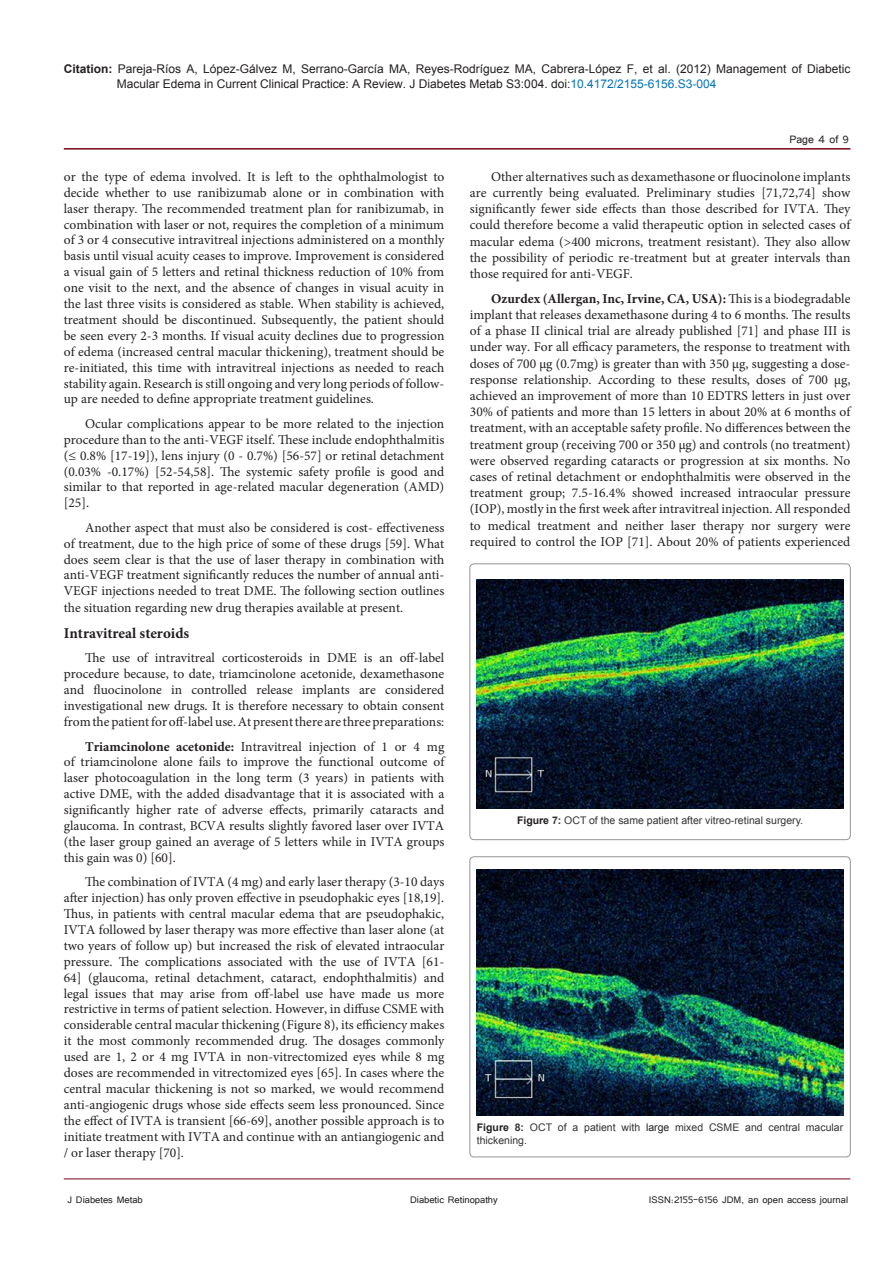
<style>
.page{position:relative;width:893px;height:1263px;background:#fff}
.page>*{position:absolute;margin:0;border:0;box-sizing:border-box;transform-origin:0 0}
.t1{font:700 15px "Minion Pro";color:#231f20}
.t2{font:13.5px/15.9px "Minion Pro";color:#231f20;text-align:justify}
.t3{font:13.5px "Tunga";color:#231f20}
.t4{font:12px/15px "Arial";color:#231f20}
.t5{font:12px "Tunga";color:#231f20}
.t6{font:10.5px/12.6px "Arial";color:#333}
.s1{font-weight:700}
.s2{color:#0072bc}
.s3{font-weight:700;color:#231f20}
.s4{color:#231f20}
</style>
<div class="page">
<hr style="left:64px;top:148px;width:786px;height:2px;background:#7a0219">
<hr style="left:64px;top:1179px;width:786px;height:1px;background:#7a0219">
<div style="left:470px;top:564px;width:380px;height:276px;border:1px solid #939598;border-radius:4px"></div>
<img style="left:477px;top:579px;width:366px;height:229px">
<div style="left:470px;top:857px;width:380px;height:300px;border:1px solid #939598;border-radius:4px"></div>
<img style="left:477px;top:870px;width:366px;height:245px">
<p class="t4" style="left:117px;top:61px;width:735px;text-indent:-53px"><span class="s1">Citation:</span> Pareja-Ríos A, López-Gálvez M, Serrano-García MA, Reyes-Rodríguez MA, Cabrera-López F, et al. (2012) Management of Diabetic<br>Macular Edema in Current Clinical Practice: A Review. J Diabetes Metab S3:004. doi:<span class="s2">10.4172/2155-6156.S3-004</span></p>
<p class="t2" style="left:64px;top:169px;width:382px">or the type of edema involved. It is left to the ophthalmologist to decide whether to use ranibizumab alone or in combination with laser therapy. The recommended treatment plan for ranibizumab, in combination with laser or not, requires the completion of a minimum of 3 or 4 consecutive intravitreal injections administered on a monthly basis until visual acuity ceases to improve. Improvement is considered a visual gain of 5 letters and retinal thickness reduction of 10% from one visit to the next, and the absence of changes in visual acuity in the last three visits is considered as stable. When stability is achieved, treatment should be discontinued. Subsequently, the patient should be seen every 2-3 months. If visual acuity declines due to progression of edema (increased central macular thickening), treatment should be re-initiated, this time with intravitreal injections as needed to reach stability again. Research is still ongoing and very long periods of follow&shy;up are needed to define appropriate treatment guidelines.</p>
<p class="t2" style="left:64px;top:416px;width:382px;text-indent:21px">Ocular complications appear to be more related to the injection procedure than to the anti-VEGF itself. These include endophthalmitis (≤ 0.8% [17-19]), lens injury (0 - 0.7%) [56-57] or retinal detachment (0.03% -0.17%) [52-54,58]. The systemic safety profile is good and similar to that reported in age-related macular degeneration (AMD) [25].</p>
<p class="t2" style="left:64px;top:520px;width:382px;text-indent:21px">Another aspect that must also be considered is cost- effectiveness of treatment, due to the high price of some of these drugs [59]. What does seem clear is that the use of laser therapy in combination with anti-VEGF treatment significantly reduces the number of annual anti-VEGF injections needed to treat DME. The following section outlines the situation regarding new drug therapies available at present.</p>
<p class="t1" style="left:64px;top:623px;width:127px">Intravitreal steroids</p>
<p class="t2" style="left:64px;top:650px;width:382px;text-indent:21px">The use of intravitreal corticosteroids in DME is an off-label procedure because, to date, triamcinolone acetonide, dexamethasone and fluocinolone in controlled release implants are considered investigational new drugs. It is therefore necessary to obtain consent from the patient for off-label use. At present there are three preparations:</p>
<p class="t2" style="left:64px;top:738px;width:382px;text-indent:21px"><span class="s1">Triamcinolone acetonide:</span> Intravitreal injection of 1 or 4 mg of triamcinolone alone fails to improve the functional outcome of laser photocoagulation in the long term (3 years) in patients with active DME, with the added disadvantage that it is associated with a significantly higher rate of adverse effects, primarily cataracts and glaucoma. In contrast, BCVA results slightly favored laser over IVTA (the laser group gained an average of 5 letters while in IVTA groups this gain was 0) [60].</p>
<p class="t2" style="left:64px;top:874px;width:382px;text-indent:21px">The combination of IVTA (4 mg) and early laser therapy (3-10 days after injection) has only proven effective in pseudophakic eyes [18,19].<br>Thus, in patients with central macular edema that are pseudophakic, IVTA followed by laser therapy was more effective than laser alone (at two years of follow up) but increased the risk of elevated intraocular pressure. The complications associated with the use of IVTA [61- 64] (glaucoma, retinal detachment, cataract, endophthalmitis) and legal issues that may arise from off-label use have made us more restrictive in terms of patient selection. However, in diffuse CSME with considerable central macular thickening (Figure 8), its efficiency makes it the most commonly recommended drug. The dosages commonly used are 1, 2 or 4 mg IVTA in non-vitrectomized eyes while 8 mg doses are recommended in vitrectomized eyes [65]. In cases where the central macular thickening is not so marked, we would recommend anti-angiogenic drugs whose side effects seem less pronounced. Since the effect of IVTA is transient [66-69], another possible approach is to initiate treatment with IVTA and continue with an antiangiogenic and / or laser therapy [70].</p>
<p class="t3" style="left:789px;top:131px;width:61px">Page 4 of 9</p>
<p class="t2" style="left:470px;top:168px;width:382px;text-indent:21px">Other alternatives such as dexamethasone or fluocinolone implants are currently being evaluated. Preliminary studies [71,72,74] show significantly fewer side effects than those described for IVTA. They could therefore become a valid therapeutic option in selected cases of macular edema (&gt;400 microns, treatment resistant). They also allow the possibility of periodic re-treatment but at greater intervals than those required for anti-VEGF.</p>
<p class="t2" style="left:470px;top:290px;width:382px;text-indent:21px"><span class="s1">Ozurdex (Allergan, Inc, Irvine, CA, USA):</span> This is a biodegradable implant that releases dexamethasone during 4 to 6 months. The results of a phase II clinical trial are already published [71] and phase III is under way. For all efficacy parameters, the response to treatment with doses of 700 µg (0.7mg) is greater than with 350 µg, suggesting a dose&shy;response relationship. According to these results, doses of 700 µg, achieved an improvement of more than 10 EDTRS letters in just over 30% of patients and more than 15 letters in about 20% at 6 months of treatment, with an acceptable safety profile. No differences between the treatment group (receiving 700 or 350 µg) and controls (no treatment) were observed regarding cataracts or progression at six months. No cases of retinal detachment or endophthalmitis were observed in the treatment group; 7.5-16.4% showed increased intraocular pressure (IOP), mostly in the first week after intravitreal injection. All responded to medical treatment and neither laser therapy nor surgery were required to control the IOP [71]. About 20% of patients experienced</p>
<p class="t6" style="left:517px;top:814px;width:288px"><span class="s3">Figure</span> <span class="s1">7:</span> OCT of the same patient after vitreo-retinal surgery.</p>
<p class="t6" style="left:477px;top:1121px;width:368px"><span class="s3">Figure</span> <span class="s1">8:</span> OCT of a patient with <span class="s4">large</span> mixed CSME and central macular thickening.</p>
<p class="t5" style="left:68px;top:1192px;width:77px">J Diabetes Metab</p>
<p class="t5" style="left:410px;top:1192px;width:89px">Diabetic Retinopathy</p>
<p class="t5" style="left:649px;top:1192px;width:201px">ISSN:2155-6156 JDM, an open access journal</p>
</div>
